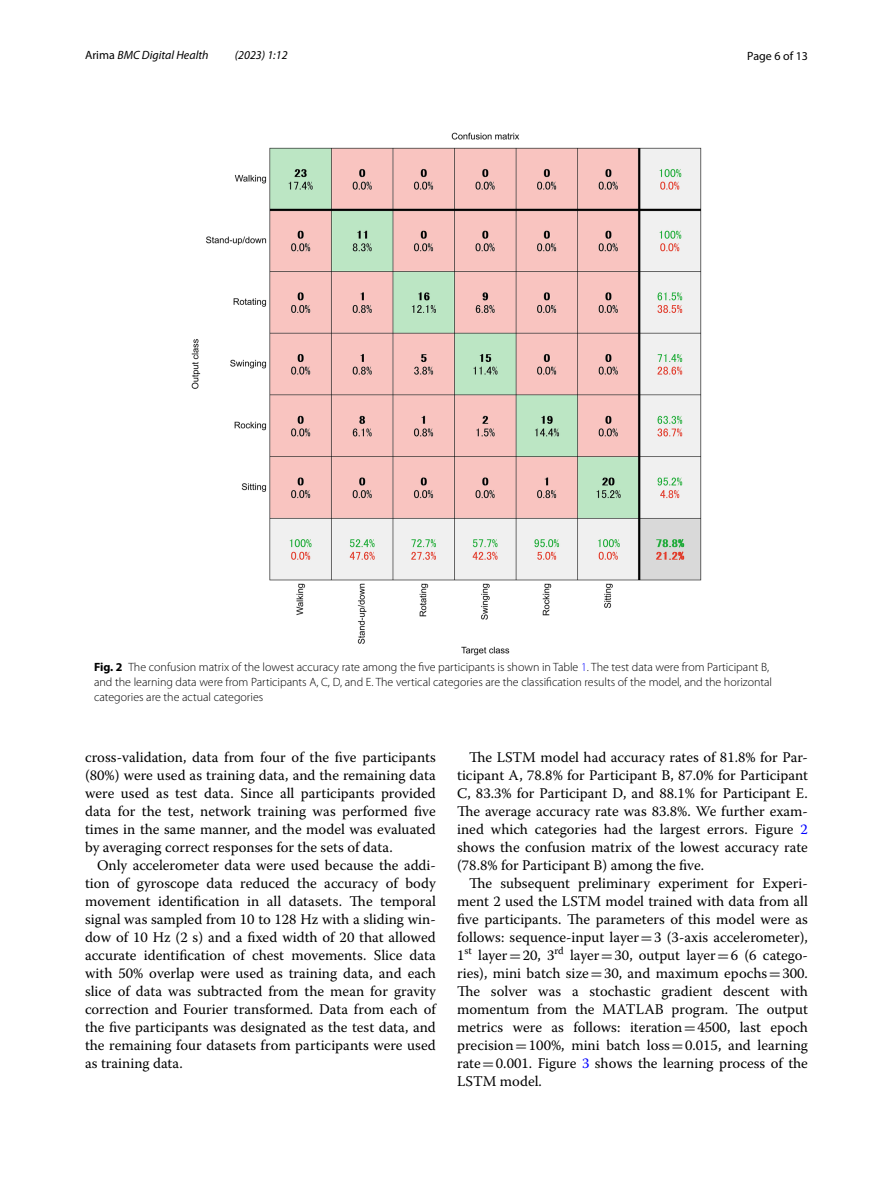
<style>
.page{position:relative;width:893px;height:1187px;background:#fff}
.page>*{position:absolute;margin:0;border:0;box-sizing:border-box;transform-origin:0 0}
.t1{font:14.7px/18px "Warnock Pro";color:#000;text-align:justify}
.t2{font:300 12px/15px "Myriad Pro";color:#000}
.t3{font:italic 12px "Myriad Pro";color:#000}
.t4{font:12px "Myriad Pro";color:#000}
.s1{font-style:normal}
.s2{font-weight:700}
.s3{color:#00f}
.s4{font-family:"MTSY"}
</style>
<div class="page">
<img style="left:191px;top:133px;width:511px;height:522px">
<p class="t3" style="left:85px;top:48px;width:125px"><span class="s1">Arima</span> BMC Digital Health</p>
<p class="t3" style="left:235px;top:48px;width:54px">(2023) 1:12</p>
<p class="t4" style="left:747px;top:48px;width:62px">Page 6 of 13</p>
<p class="t2" style="left:94px;top:659px;width:680px"><span class="s2">Fig. 2</span> The confusion matrix of the lowest accuracy rate among the five participants is shown in Table <span class="s3">1</span>. The test data were from Participant B, and the learning data were from Participants A, C, D, and E. The vertical categories are the classification results of the model, and the horizontal categories are the actual categories</p>
<p class="t1" style="left:85px;top:747px;width:352px">cross-validation, data from four of the five participants (80%) were used as training data, and the remaining data were used as test data. Since all participants provided data for the test, network training was performed five times in the same manner, and the model was evaluated by averaging correct responses for the sets of data.</p>
<p class="t1" style="left:85px;top:855px;width:352px;text-indent:12px">Only accelerometer data were used because the addi&shy;tion of gyroscope data reduced the accuracy of body movement identification in all datasets. The temporal signal was sampled from 10 to 128 Hz with a sliding win&shy;dow of 10 Hz (2 s) and a fixed width of 20 that allowed accurate identification of chest movements. Slice data with 50% overlap were used as training data, and each slice of data was subtracted from the mean for gravity correction and Fourier transformed. Data from each of the five participants was designated as the test data, and the remaining four datasets from participants were used as training data.</p>
<p class="t1" style="left:457px;top:747px;width:352px;text-indent:12px">The LSTM model had accuracy rates of 81.8% for Par&shy;ticipant A, 78.8% for Participant B, 87.0% for Participant C, 83.3% for Participant D, and 88.1% for Participant E.<br>The average accuracy rate was 83.8%. We further exam&shy;ined which categories had the largest errors. Figure <span class="s3">2 </span>shows the confusion matrix of the lowest accuracy rate (78.8% for Participant B) among the five.</p>
<p class="t1" style="left:457px;top:873px;width:352px;text-indent:12px">The subsequent preliminary experiment for Experi&shy;ment 2 used the LSTM model trained with data from all five participants. The parameters of this model were as follows: sequence-input layer<span class="s4">=</span>3 (3-axis accelerometer), 1<sup>st</sup> layer<span class="s4">=</span>20, 3<sup>rd</sup> layer<span class="s4">=</span>30, output layer<span class="s4">=</span>6 (6 catego&shy;ries), mini batch size<span class="s4">=</span>30, and maximum epochs<span class="s4">=</span>300.<br>The solver was a stochastic gradient descent with momentum from the MATLAB program. The output metrics were as follows: iteration<span class="s4">=</span>4500, last epoch precision<span class="s4">=</span>100%, mini batch loss<span class="s4">=</span>0.015, and learning rate<span class="s4">=</span>0.001. Figure <span class="s3">3</span> shows the learning process of the LSTM model.</p>
</div>
